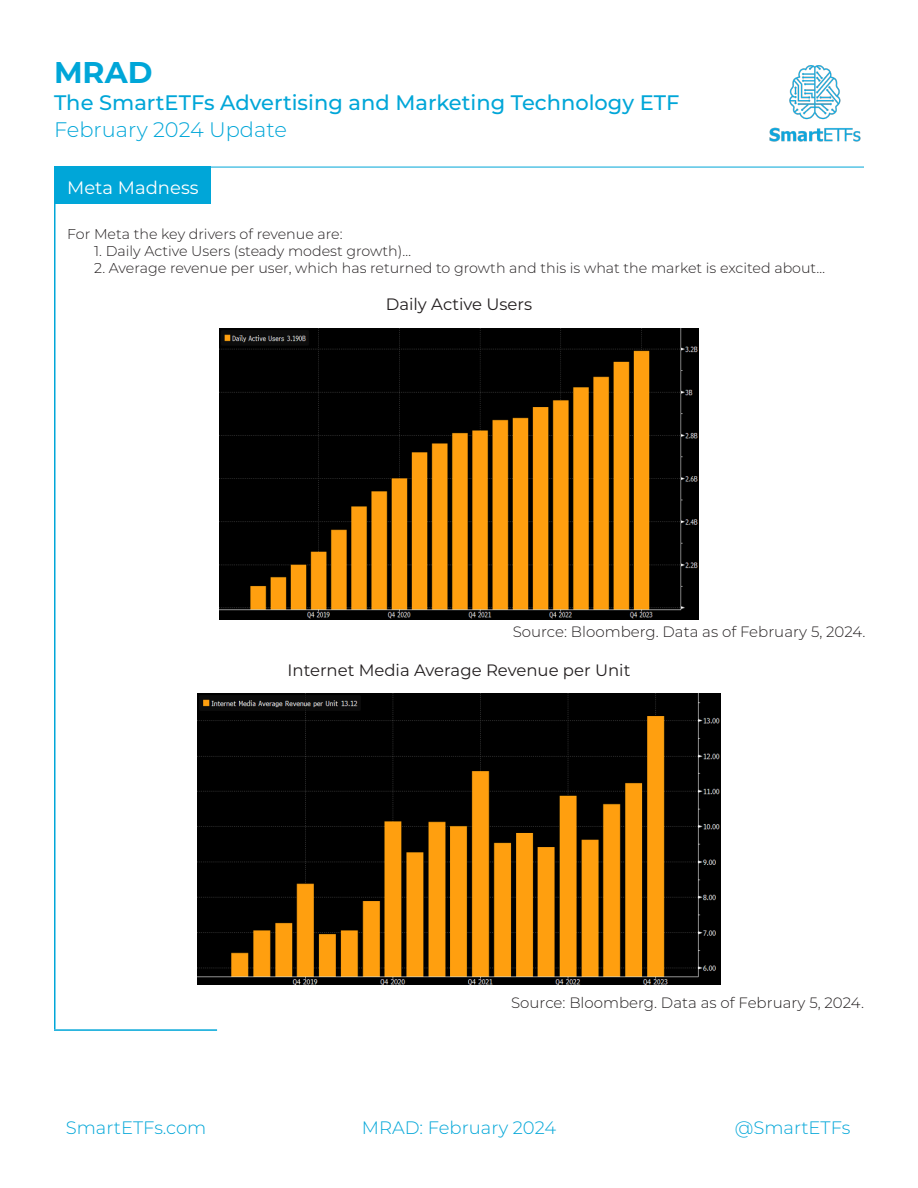
<style>
.page{position:relative;width:918px;height:1188px;background:#fff}
.page>*{position:absolute;margin:0;border:0;box-sizing:border-box;transform-origin:0 0}
.t1{font:700 30px "Montserrat";color:#00a6d8}
.t2{font:500 21px "Montserrat";color:#00a6d8}
.t3{font:300 21px "Montserrat";color:#00a6d8}
.t4{font:300 18px "Montserrat";color:#00a6d8}
.t5{font:18px "Montserrat";color:#fff}
.t6{font:16.5px "Montserrat";color:#231f20}
.t7{font:300 15px "Montserrat";color:#231f20}
.t8{font:300 14.25px "Montserrat";color:#231f20}
</style>
<div class="page">
<hr style="left:54px;top:167px;width:810px;height:1px;background:#00a6d8">
<img style="left:769px;top:65px;width:92px;height:77px">
<div style="left:54px;top:167px;width:157px;height:37px;background:#00a6d8"></div>
<img style="left:219px;top:328px;width:480px;height:291px">
<img style="left:197px;top:694px;width:524px;height:291px">
<hr style="left:54px;top:167px;width:2px;height:862px;background:#00a6d8">
<hr style="left:54px;top:1029px;width:163px;height:2px;background:#00a6d8">
<h1 class="t1" style="left:54px;top:51px;width:100px">MRAD</h1>
<h2 class="t2" style="left:54px;top:88px;width:627px">The SmartETFs Advertising and Marketing Technology ETF</h2>
<h2 class="t3" style="left:54px;top:115px;width:234px">February 2024 Update</h2>
<p class="t5" style="left:67px;top:175px;width:133px">Meta Madness</p>
<p class="t8" style="left:67px;top:224px;width:277px">For Meta the key drivers of revenue are:</p>
<p class="t8" style="left:94px;top:241px;width:319px">1. Daily Active Users (steady modest growth)…</p>
<p class="t8" style="left:94px;top:258px;width:732px">2. Average revenue per user, which has returned to growth and this is what the market is excited about…</p>
<p class="t6" style="left:386px;top:293px;width:148px">Daily Active Users</p>
<p class="t7" style="left:513px;top:622px;width:354px">Source: Bloomberg. Data as of February 5, 2024.</p>
<p class="t6" style="left:288px;top:659px;width:344px">Internet Media Average Revenue per Unit</p>
<p class="t7" style="left:511px;top:993px;width:354px">Source: Bloomberg. Data as of February 5, 2024.</p>
<p class="t4" style="left:66px;top:1115px;width:142px">SmartETFs.com</p>
<p class="t4" style="left:362px;top:1115px;width:196px">MRAD: February 2024</p>
<p class="t4" style="left:735px;top:1115px;width:117px">@SmartETFs</p>
</div>
